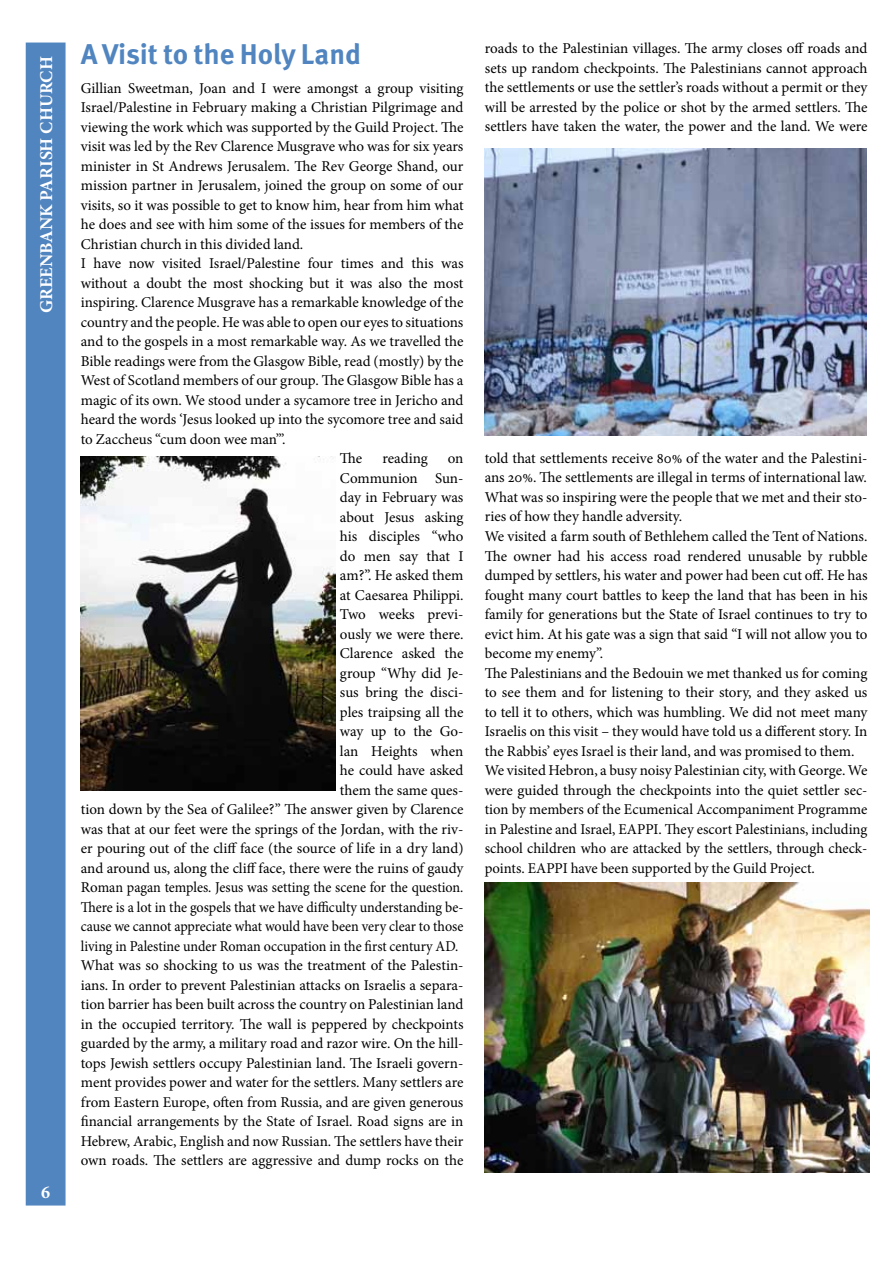
<style>
.page{position:relative;width:893px;height:1263px;background:#fff}
.page>*{position:absolute;margin:0;border:0;box-sizing:border-box;transform-origin:0 0}
.t1{font:700 28.5px "Meta Pro";color:#5185c0}
.t2{font:700 18px "Minion Pro";color:#fff}
.t3{font:15px/19.5px "Minion Pro";letter-spacing:-.005em;color:#000;text-align:justify}
.t4{font:15px "Minion Pro";letter-spacing:-.005em;color:#000;scale:.94 1}
</style>
<div class="page">
<img style="left:485px;top:148px;width:381px;height:287px">
<img style="left:81px;top:456px;width:255px;height:334px">
<img style="left:485px;top:883px;width:384px;height:289px">
<div style="left:26px;top:43px;width:40px;height:1162px;background:#5185c0;border:2px solid #5185c0"></div>
<p class="t2" style="left:34px;top:313px;width:258px;rotate:-90deg">GREENBANK PARISH CHURCH</p>
<p class="t2" style="left:41px;top:1180px;width:10px">6</p>
<h1 class="t1" style="left:81px;top:36px;width:282px">A Visit to the Holy Land</h1>
<p class="t3" style="left:81px;top:78px;width:384px">Gillian Sweetman, Joan and I were amongst a group visiting</p>
<p class="t3" style="left:81px;top:98px;width:384px">Israel/Palestine in February making a Christian Pilgrimage and</p>
<p class="t3" style="left:81px;top:117px;width:384px">viewing the work which was supported by the Guild Project. The</p>
<p class="t3" style="left:81px;top:137px;width:384px">visit was led by the Rev Clarence Musgrave who was for six years</p>
<p class="t3" style="left:81px;top:156px;width:384px">minister in St Andrews Jerusalem. The Rev George Shand, our</p>
<p class="t3" style="left:81px;top:176px;width:384px">mission partner in Jerusalem, joined the group on some of our</p>
<p class="t3" style="left:81px;top:195px;width:384px">visits, so it was possible to get to know him, hear from him what</p>
<p class="t3" style="left:81px;top:215px;width:384px">he does and see with him some of the issues for members of the</p>
<p class="t3" style="left:81px;top:234px;width:224px">Christian church in this divided land.</p>
<p class="t3" style="left:81px;top:254px;width:384px">I have now visited Israel/Palestine four times and this was</p>
<p class="t3" style="left:81px;top:273px;width:384px">without a doubt the most shocking but it was also the most</p>
<p class="t3" style="left:81px;top:293px;width:384px">inspiring. Clarence Musgrave has a remarkable knowledge of the</p>
<p class="t3" style="left:81px;top:312px;width:384px">country and the people. He was able to open our eyes to situations</p>
<p class="t3" style="left:81px;top:332px;width:384px">and to the gospels in a most remarkable way. As we travelled the</p>
<p class="t3" style="left:81px;top:351px;width:384px">Bible readings were from the Glasgow Bible, read (mostly) by the</p>
<p class="t3" style="left:81px;top:371px;width:384px">West of Scotland members of our group. The Glasgow Bible has a</p>
<p class="t3" style="left:81px;top:390px;width:384px">magic of its own. We stood under a sycamore tree in Jericho and</p>
<p class="t3" style="left:81px;top:410px;width:384px">heard the words ‘Jesus looked up into the sycomore tree and said</p>
<p class="t3" style="left:81px;top:429px;width:206px">to Zaccheus “cum doon wee man’’’.</p>
<p class="t3" style="left:340px;top:449px;width:24px">The</p>
<p class="t3" style="left:382px;top:449px;width:47px">reading</p>
<p class="t3" style="left:448px;top:449px;width:17px">on</p>
<p class="t3" style="left:340px;top:468px;width:125px">Communion Sun-</p>
<p class="t3" style="left:340px;top:488px;width:125px">day in February was</p>
<p class="t3" style="left:340px;top:507px;width:125px">about Jesus asking</p>
<p class="t3" style="left:340px;top:527px;width:125px">his disciples “who</p>
<p class="t3" style="left:340px;top:546px;width:125px">do men say that I</p>
<p class="t3" style="left:340px;top:566px;width:125px">am?”. He asked them</p>
<p class="t3" style="left:340px;top:585px;width:125px">at Caesarea Philippi.</p>
<p class="t3" style="left:340px;top:605px;width:125px">Two weeks previ-</p>
<p class="t3" style="left:340px;top:624px;width:125px">ously we were there.</p>
<p class="t3" style="left:340px;top:644px;width:125px">Clarence asked the</p>
<p class="t3" style="left:340px;top:663px;width:125px">group “Why did Je-</p>
<p class="t3" style="left:340px;top:683px;width:125px">sus bring the disci-</p>
<p class="t3" style="left:340px;top:702px;width:125px">ples traipsing all the</p>
<p class="t3" style="left:340px;top:722px;width:125px">way up to the Go-</p>
<p class="t3" style="left:340px;top:741px;width:125px">lan Heights when</p>
<p class="t3" style="left:340px;top:761px;width:125px">he could have asked</p>
<p class="t3" style="left:340px;top:780px;width:125px">them the same ques-</p>
<p class="t3" style="left:81px;top:800px;width:384px">tion down by the Sea of Galilee?” The answer given by Clarence</p>
<p class="t3" style="left:81px;top:819px;width:384px">was that at our feet were the springs of the Jordan, with the riv-</p>
<p class="t3" style="left:81px;top:839px;width:384px">er pouring out of the cliff face (the source of life in a dry land)</p>
<p class="t3" style="left:81px;top:858px;width:384px">and around us, along the cliff face, there were the ruins of gaudy</p>
<p class="t3" style="left:81px;top:878px;width:384px">Roman pagan temples. Jesus was setting the scene for the question.</p>
<p class="t4" style="left:81px;top:897px;width:409px">There is a lot in the gospels that we have difficulty understanding be-</p>
<p class="t4" style="left:81px;top:916px;width:409px">cause we cannot appreciate what would have been very clear to those</p>
<p class="t4" style="left:81px;top:936px;width:403px">living in Palestine under Roman occupation in the first century AD.</p>
<p class="t3" style="left:81px;top:956px;width:384px">What was so shocking to us was the treatment of the Palestin-</p>
<p class="t3" style="left:81px;top:975px;width:384px">ians. In order to prevent Palestinian attacks on Israelis a separa-</p>
<p class="t3" style="left:81px;top:995px;width:384px">tion barrier has been built across the country on Palestinian land</p>
<p class="t3" style="left:81px;top:1014px;width:384px">in the occupied territory. The wall is peppered by checkpoints</p>
<p class="t3" style="left:81px;top:1034px;width:384px">guarded by the army, a military road and razor wire. On the hill-</p>
<p class="t3" style="left:81px;top:1053px;width:384px">tops Jewish settlers occupy Palestinian land. The Israeli govern-</p>
<p class="t3" style="left:81px;top:1073px;width:384px">ment provides power and water for the settlers. Many settlers are</p>
<p class="t3" style="left:81px;top:1092px;width:384px">from Eastern Europe, often from Russia, and are given generous</p>
<p class="t3" style="left:81px;top:1112px;width:384px">financial arrangements by the State of Israel. Road signs are in</p>
<p class="t3" style="left:81px;top:1131px;width:384px">Hebrew, Arabic, English and now Russian. The settlers have their</p>
<p class="t3" style="left:81px;top:1151px;width:384px">own roads. The settlers are aggressive and dump rocks on the</p>
<p class="t3" style="left:485px;top:39px;width:384px">roads to the Palestinian villages. The army closes off roads and sets up random checkpoints. The Palestinians cannot approach the settlements or use the settler’s roads without a permit or they will be arrested by the police or shot by the armed settlers. The settlers have taken the water, the power and the land. We were</p>
<p class="t3" style="left:485px;top:448px;width:384px;text-align:left">told that settlements receive 80% of the water and the Palestini&shy;ans 20%. The settlements are illegal in terms of international law.<br>What was so inspiring were the people that we met and their sto&shy;ries of how they handle adversity.<br>We visited a farm south of Bethlehem called the Tent of Nations.<br>The owner had his access road rendered unusable by rubble dumped by settlers, his water and power had been cut off. He has fought many court battles to keep the land that has been in his family for generations but the State of Israel continues to try to evict him. At his gate was a sign that said “I will not allow you to become my enemy”.<br>The Palestinians and the Bedouin we met thanked us for coming to see them and for listening to their story, and they asked us to tell it to others, which was humbling. We did not meet many Israelis on this visit – they would have told us a different story. In the Rabbis’ eyes Israel is their land, and was promised to them.<br>We visited Hebron, a busy noisy Palestinian city, with George. We were guided through the checkpoints into the quiet settler sec&shy;tion by members of the Ecumenical Accompaniment Programme in Palestine and Israel, EAPPI. They escort Palestinians, including school children who are attacked by the settlers, through check&shy;points. EAPPI have been supported by the Guild Project.</p>
</div>
